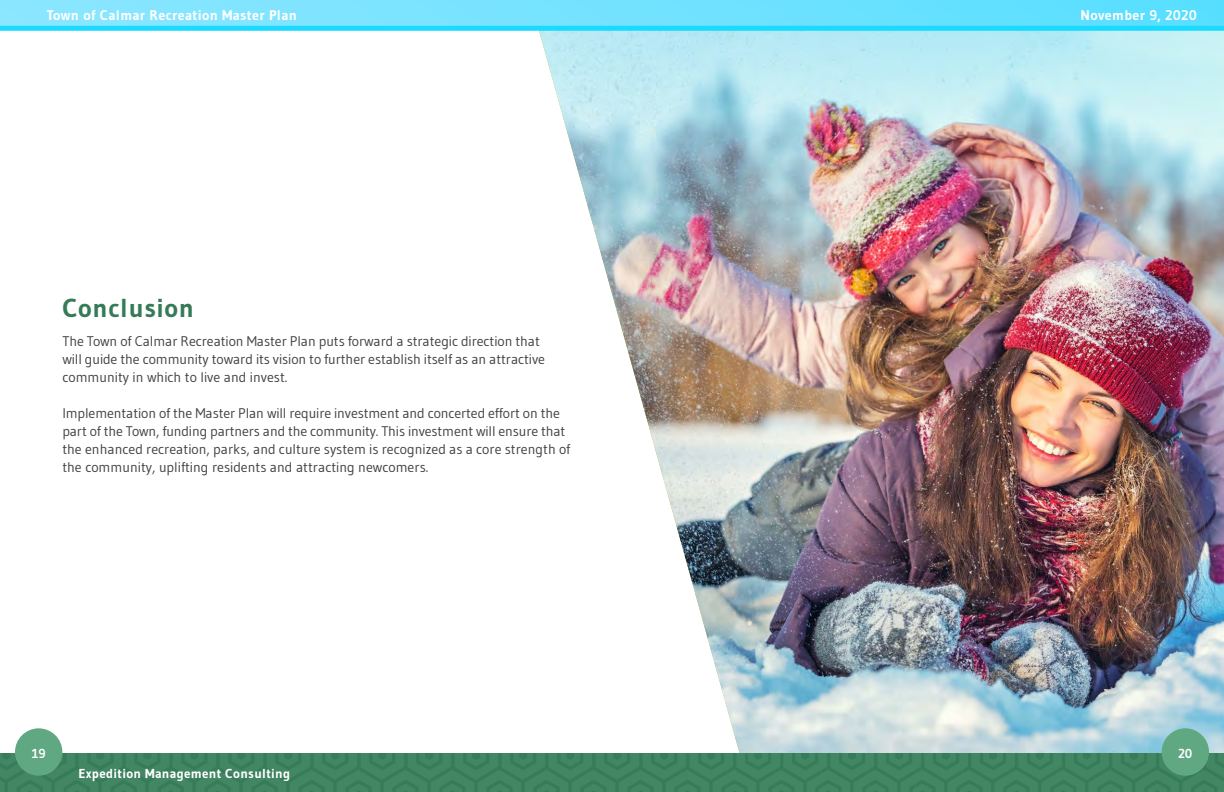
<style>
.page{position:relative;width:1224px;height:792px;background:#fff}
.page>*{position:absolute;margin:0;border:0;box-sizing:border-box;transform-origin:0 0}
.Main_Heading_-_Large{font:700 26px "Gudea";letter-spacing:.025em;color:#357b57}
.t1{font:14px/18px "Gudea";letter-spacing:-.005em;color:#414042}
.t2{font:700 14px "Gudea";letter-spacing:.025em;color:#fff}
.t3{font:700 13px "Gudea";letter-spacing:.025em;color:#fff}
</style>
<div class="page">
<img style="left:539px;top:31px;width:685px;height:722px">
<div style="left:0;top:753px;width:1224px;height:39px;background:#428664"></div>
<div style="left:15px;top:728px;width:47px;height:48px;background:#60a882;border-radius:50%"></div>
<div style="left:1162px;top:728px;width:47px;height:48px;background:#60a882;border-radius:50%"></div>
<div style="left:0;top:0;width:1224px;height:27px;background:linear-gradient(to right,#8de6ff,#59dfff)"></div>
<div style="left:0;top:26px;width:1224px;height:5px;background:#1bdaff"></div>
<p class="t2" style="left:47px;top:7px;width:252px">Town of Calmar Recreation Master Plan</p>
<p class="t2" style="left:1081px;top:7px;width:118px">November 9, 2020</p>
<p class="Main_Heading_-_Large" style="left:62px;top:292px;width:133px">Conclusion</p>
<p class="t1" style="left:62px;top:332px;width:484px">The Town of Calmar Recreation Master Plan puts forward a strategic direction that will guide the community toward its vision to further establish itself as an attractive community in which to live and invest.</p>
<p class="t1" style="left:62px;top:404px;width:510px">Implementation of the Master Plan will require investment and concerted effort on the part of the Town, funding partners and the community. This investment will ensure that the enhanced recreation, parks, and culture system is recognized as a core strength of the community, uplifting residents and attracting newcomers.</p>
<p class="t3" style="left:32px;top:746px;width:15px">19</p>
<p class="t3" style="left:1178px;top:746px;width:16px">20</p>
<p class="t3" style="left:78px;top:765px;width:213px">Expedition Management Consulting</p>
</div>
